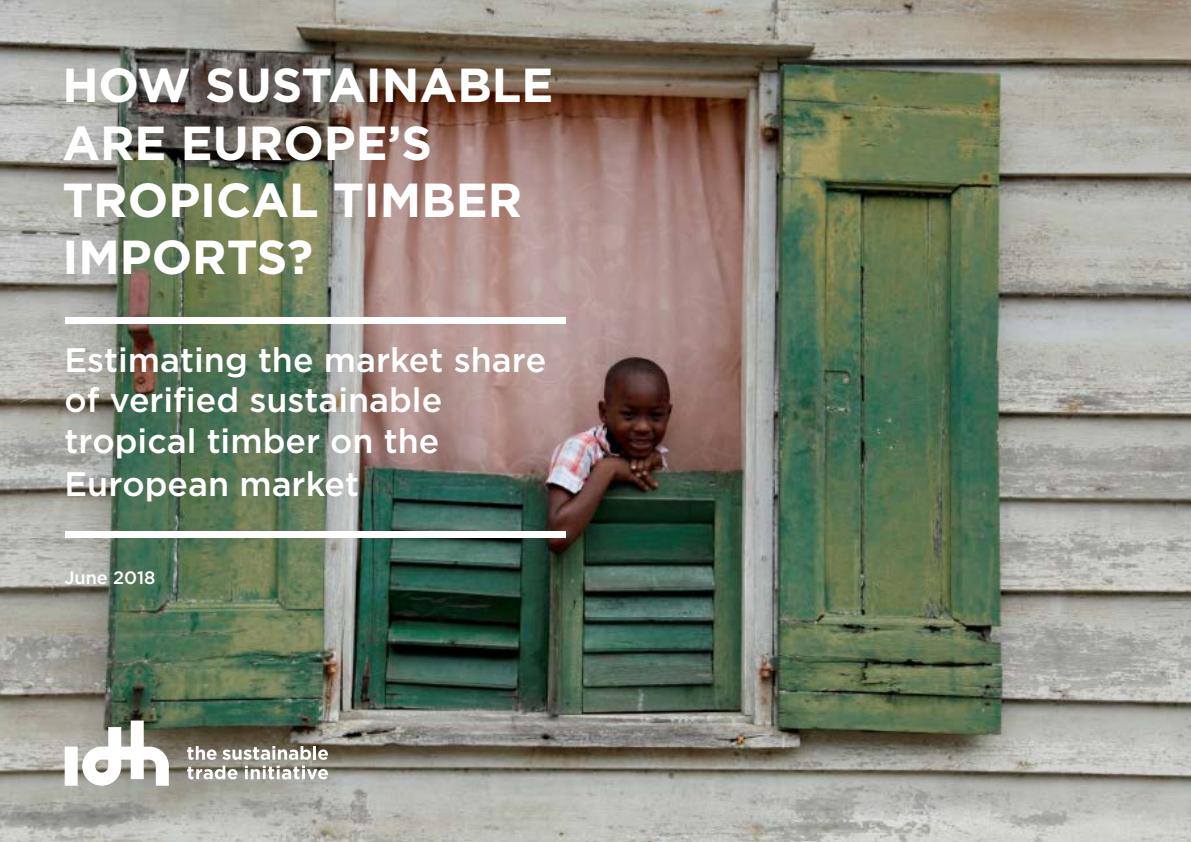
<style>
.page{position:relative;width:1191px;height:842px;background:#fff}
.page>*{position:absolute;margin:0;border:0;box-sizing:border-box;transform-origin:0 0}
.t1{font:700 47.7px/57.2px "Gotham";color:#fff}
.t2{font:500 34px/41.3px "Gotham";color:#fff}
.t3{font:500 18px "Gotham";color:#fff}
</style>
<div class="page">
<img style="left:0;top:0;width:1191px;height:842px">
<div style="left:64px;top:317px;width:501px;height:6px;background:#fff"></div>
<div style="left:64px;top:531px;width:501px;height:7px;background:#fff"></div>
<div style="left:65px;top:747px;width:13px;height:39px;background:#fff"></div>
<svg style="left:82px;top:720px;width:87px;height:66px"></svg>
<svg style="left:187px;top:746px;width:141px;height:33px"></svg>
<h1 class="t1" style="left:62px;top:57px;width:492px">HOW SUSTAINABLE<br>ARE EUROPE’S<br>TROPICAL TIMBER<br>IMPORTS?</h1>
<p class="t2" style="left:64px;top:339px;width:483px">Estimating the market share of verified sustainable tropical timber on the<br>European market</p>
<p class="t3" style="left:64px;top:566px;width:93px">June 2018</p>
</div>
